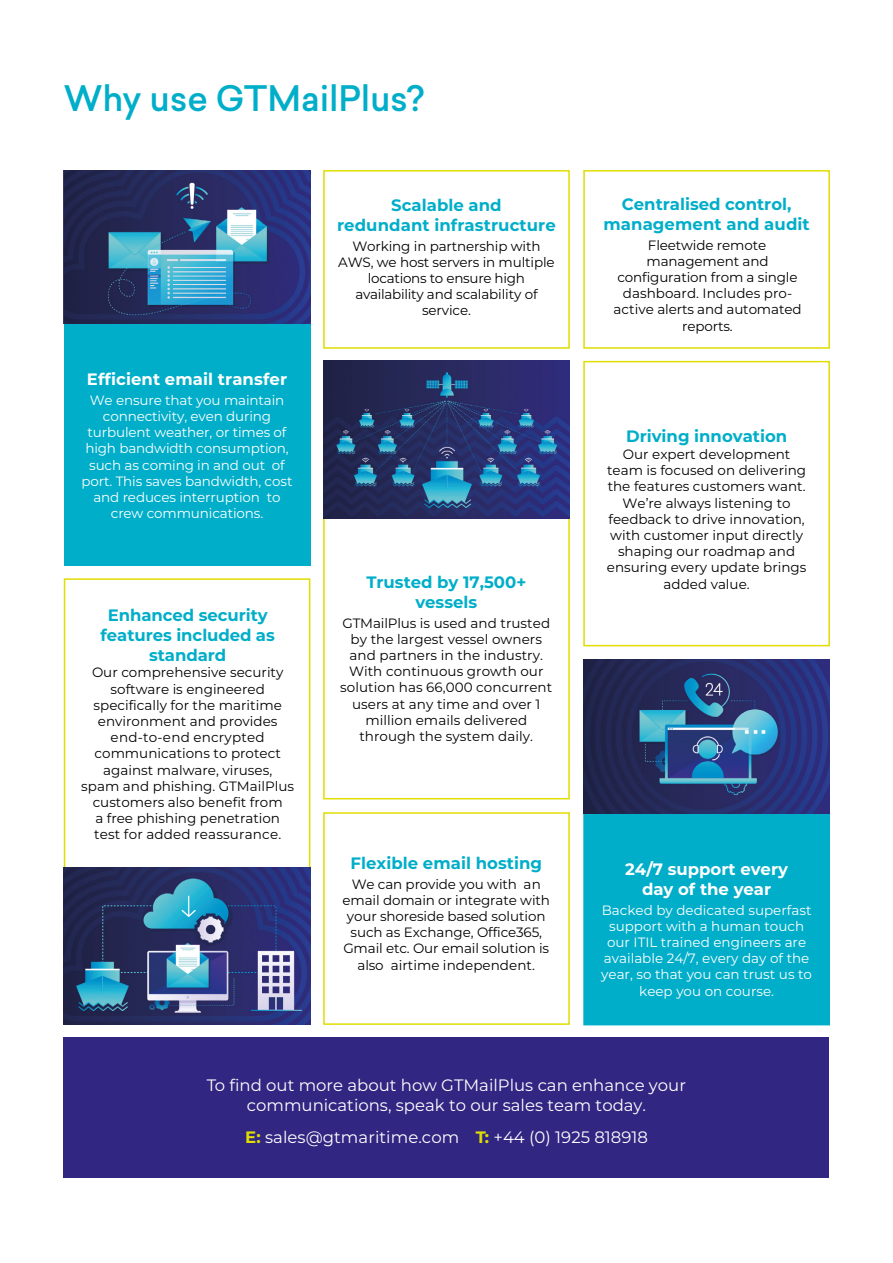
<style>
.page{position:relative;width:893px;height:1263px;background:#fff}
.page>*{position:absolute;margin:0;border:0;box-sizing:border-box;transform-origin:0 0}
.t1{font:500 34.5px "Sailec";letter-spacing:-.005em;color:#00aec9}
.t2{font:700 16.5px/19.8px "Montserrat";color:#00aec9;text-align:center}
.t3{font:16.5px/19.8px "Montserrat";color:#fff;text-align:center}
.t4{font:700 16.5px/19.8px "Montserrat";letter-spacing:.005em;color:#fff;text-align:center}
.t5{font:13.5px/16.2px "Montserrat";color:#000;text-align:center}
.t6{font:13.5px/16.2px "Montserrat";letter-spacing:-.01em;color:#fff;text-align:center}
.s1{font-weight:700;color:#e0dd00}
</style>
<div class="page">
<div style="left:64px;top:322px;width:246px;height:244px;background:#00aec9"></div>
<div style="left:323px;top:517px;width:247px;height:282px;border:2px solid #e0dd00"></div>
<div style="left:64px;top:578px;width:246px;height:292px;border:2px solid #e0dd00"></div>
<div style="left:323px;top:170px;width:247px;height:179px;border:2px solid #e0dd00"></div>
<div style="left:583px;top:170px;width:247px;height:179px;border:2px solid #e0dd00"></div>
<div style="left:583px;top:361px;width:247px;height:285px;border:2px solid #e0dd00"></div>
<div style="left:584px;top:813px;width:245px;height:212px;background:#00aec9"></div>
<div style="left:583px;top:812px;width:247px;height:213px;border:2px solid #00aec9"></div>
<div style="left:64px;top:1037px;width:765px;height:141px;background:#312783"></div>
<img style="left:64px;top:170px;width:246px;height:154px">
<img style="left:64px;top:867px;width:246px;height:158px">
<img style="left:583px;top:659px;width:247px;height:155px">
<img style="left:323px;top:361px;width:247px;height:157px">
<div style="left:323px;top:812px;width:247px;height:213px;border:2px solid #e0dd00"></div>
<h1 class="t1" style="left:64px;top:74px;width:362px">Why use GTMailPlus?</h1>
<p class="t4" style="left:87px;top:369px;width:202px">Efficient email transfer</p>
<p class="t6" style="left:82px;top:391px;width:212px">We ensure that you maintain connectivity, even during turbulent weather, or times of high bandwidth consumption, such as coming in and out of port. This saves bandwidth, cost and reduces interruption to crew communications.</p>
<p class="t2" style="left:101px;top:604px;width:176px">Enhanced security features included as standard</p>
<p class="t5" style="left:81px;top:664px;width:214px">Our comprehensive security software is engineered specifically for the maritime environment and provides end-to-end encrypted communications to protect against malware, viruses,<br>spam and phishing. GTMailPlus customers also benefit from<br>a free phishing penetration test for added reassurance.</p>
<p class="t2" style="left:337px;top:195px;width:220px">Scalable and<br>redundant infrastructure</p>
<p class="t5" style="left:338px;top:237px;width:218px">Working in partnership with<br>AWS, we host servers in multiple locations to ensure high availability and scalability of service.</p>
<p class="t2" style="left:366px;top:572px;width:161px">Trusted by 17,500+ vessels</p>
<p class="t5" style="left:340px;top:614px;width:213px">GTMailPlus is used and trusted by the largest vessel owners and partners in the industry.<br>With continuous growth our solution has 66,000 concurrent users at any time and over 1 million emails delivered through the system daily.</p>
<p class="t2" style="left:350px;top:852px;width:193px">Flexible email hosting</p>
<p class="t5" style="left:343px;top:875px;width:209px">We can provide you with an email domain or integrate with your shoreside based solution such as Exchange, Office365,<br>Gmail etc. Our email solution is also airtime independent.</p>
<p class="t2" style="left:603px;top:194px;width:208px">Centralised control, management and audit</p>
<p class="t5" style="left:614px;top:236px;width:189px">Fleetwide remote management and configuration from a single dashboard. Includes pro&shy;active alerts and automated reports.</p>
<p class="t2" style="left:626px;top:425px;width:163px">Driving innovation</p>
<p class="t5" style="left:607px;top:446px;width:201px">Our expert development team is focused on delivering the features customers want.<br>We’re always listening to feedback to drive innovation, with customer input directly shaping our roadmap and ensuring every update brings added value.</p>
<p class="t4" style="left:625px;top:859px;width:164px">24/7 support every day of the year</p>
<p class="t6" style="left:601px;top:901px;width:212px">Backed by dedicated superfast support with a human touch our ITIL trained engineers are available 24/7, every day of the year, so that you can trust us to keep you on course.</p>
<p class="t3" style="left:207px;top:1074px;width:480px">To find out more about how GTMailPlus can enhance your communications, speak to our sales team today.</p>
<p class="t3" style="left:245px;top:1127px;width:404px"><span class="s1">E:</span> sales@gtmaritime.com <span class="s1">T:</span> +44 (0) 1925 818918</p>
</div>
